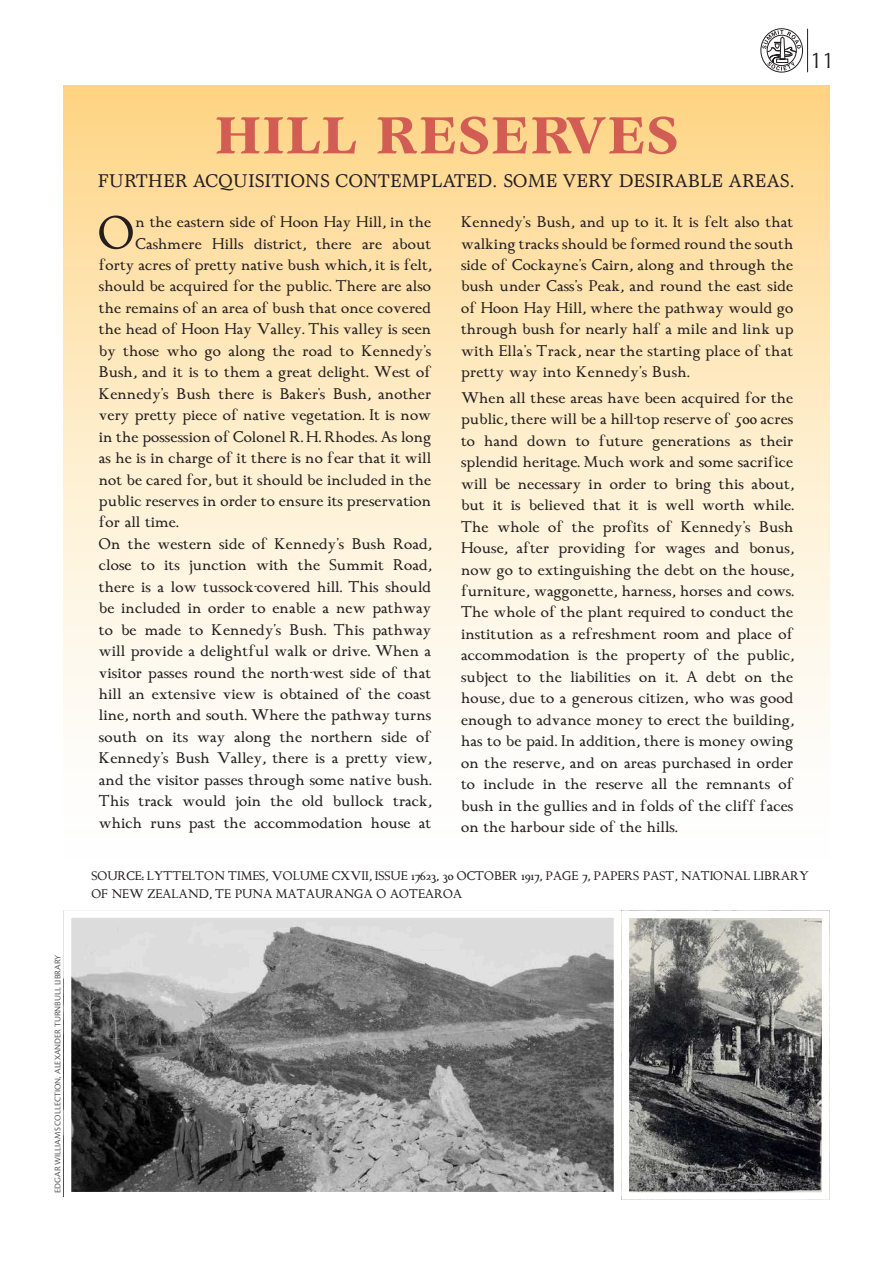
<style>
.page{position:relative;width:893px;height:1263px;background:#fff}
.page>*{position:absolute;margin:0;border:0;box-sizing:border-box;transform-origin:0 0}
.t1{font:800 52.5px "Garth Graphic";color:#d15d54}
.t2{font:50.1px "Chanticleer Roman";color:#231f20}
.t3{font:21px "Shannon";color:#231f20}
.t4{font:18.6px "Garth Graphic";color:#231f20}
.t5{font:16.8px/21.5px "Chanticleer Roman";color:#231f20;text-align:justify}
.t6{font:13.5px/18px "Chanticleer Roman";color:#231f20}
.t7{font:9px "Cronos Pro";color:#57585a}
</style>
<div class="page">
<div style="left:761px;top:29px;width:42px;height:43px;border:1px solid #231f20;border-radius:50%"></div>
<svg style="left:762px;top:30px;width:39px;height:41px"></svg>
<hr style="left:807px;top:29px;width:1px;height:43px;background:#231f20">
<div style="left:64px;top:85px;width:765px;height:819px;background:linear-gradient(to bottom,#fed88d,#feffff)"></div>
<img style="left:73px;top:919px;width:539px;height:271px">
<div style="left:64px;top:910px;width:557px;height:289px;border:8px solid #fff"></div>
<img style="left:630px;top:919px;width:190px;height:272px">
<div style="left:621px;top:910px;width:208px;height:290px;border:8px solid #fff"></div>
<p class="t7" style="left:53px;top:1193px;width:240px;rotate:-90deg">EDGAR WILLIAMS COLLECTION, ALEXANDER TURNBULL LIBRARY</p>
<h1 class="t1" style="left:214px;top:104px;width:466px">HILL RESERVES</h1>
<p class="t4" style="left:98px;top:169px;width:699px">FURTHER ACQUISITIONS CONTEMPLATED. SOME VERY DESIRABLE AREAS.</p>
<p class="t3" style="left:810px;top:48px;width:26px">11</p>
<p class="t5" style="left:461px;top:212px;width:334px">Kennedy’s Bush, and up to it. It is felt also that walking tracks should be formed round the south side of Cockayne’s Cairn, along and through the bush under Cass’s Peak, and round the east side of Hoon Hay Hill, where the pathway would go through bush for nearly half a mile and link up with Ella’s Track, near the starting place of that pretty way into Kennedy’s Bush.</p>
<p class="t5" style="left:461px;top:388px;width:334px">When all these areas have been acquired for the public, there will be a hill-top reserve of 500 acres to hand down to future generations as their splendid heritage. Much work and some sacrifice will be necessary in order to bring this about, but it is believed that it is well worth while.<br>The whole of the profits of Kennedy’s Bush House, after providing for wages and bonus, now go to extinguishing the debt on the house, furniture, waggonette, harness, horses and cows.<br>The whole of the plant required to conduct the institution as a refreshment room and place of accommodation is the property of the public, subject to the liabilities on it. A debt on the house, due to a generous citizen, who was good enough to advance money to erect the building, has to be paid. In addition, there is money owing on the reserve, and on areas purchased in order to include in the reserve all the remnants of bush in the gullies and in folds of the cliff faces on the harbour side of the hills.</p>
<p class="t6" style="left:92px;top:868px;width:719px">SOURCE: LYTTELTON TIMES, VOLUME CXVII, ISSUE 17623, 30 OCTOBER 1917, PAGE 7, PAPERS PAST, NATIONAL LIBRARY<br>OF NEW ZEALAND, TE PUNA MATAURANGA O AOTEAROA</p>
<h2 class="t2" style="left:99px;top:207px;width:38px">O</h2>
<p class="t5" style="left:136px;top:212px;width:297px">n the eastern side of Hoon Hay Hill, in the</p>
<p class="t5" style="left:136px;top:233px;width:297px">Cashmere Hills district, there are about</p>
<p class="t5" style="left:99px;top:255px;width:334px">forty acres of pretty native bush which, it is felt,</p>
<p class="t5" style="left:99px;top:276px;width:334px">should be acquired for the public. There are also</p>
<p class="t5" style="left:99px;top:298px;width:334px">the remains of an area of bush that once covered</p>
<p class="t5" style="left:99px;top:319px;width:334px">the head of Hoon Hay Valley. This valley is seen</p>
<p class="t5" style="left:99px;top:341px;width:334px">by those who go along the road to Kennedy’s</p>
<p class="t5" style="left:99px;top:362px;width:334px">Bush, and it is to them a great delight. West of</p>
<p class="t5" style="left:99px;top:383px;width:334px">Kennedy’s Bush there is Baker's Bush, another</p>
<p class="t5" style="left:99px;top:405px;width:334px">very pretty piece of native vegetation. It is now</p>
<p class="t5" style="left:99px;top:426px;width:334px">in the possession of Colonel R. H. Rhodes. As long</p>
<p class="t5" style="left:99px;top:448px;width:334px">as he is in charge of it there is no fear that it will</p>
<p class="t5" style="left:99px;top:469px;width:334px">not be cared for, but it should be included in the</p>
<p class="t5" style="left:99px;top:491px;width:334px">public reserves in order to ensure its preservation</p>
<p class="t5" style="left:99px;top:512px;width:81px">for all time.</p>
<p class="t5" style="left:99px;top:534px;width:334px">On the western side of Kennedy’s Bush Road,</p>
<p class="t5" style="left:99px;top:555px;width:334px">close to its junction with the Summit Road,</p>
<p class="t5" style="left:99px;top:577px;width:334px">there is a low tussock-covered hill. This should</p>
<p class="t5" style="left:99px;top:598px;width:334px">be included in order to enable a new pathway</p>
<p class="t5" style="left:99px;top:619px;width:334px">to be made to Kennedy’s Bush. This pathway</p>
<p class="t5" style="left:99px;top:641px;width:334px">will provide a delightful walk or drive. When a</p>
<p class="t5" style="left:99px;top:662px;width:334px">visitor passes round the north-west side of that</p>
<p class="t5" style="left:99px;top:684px;width:334px">hill an extensive view is obtained of the coast</p>
<p class="t5" style="left:99px;top:705px;width:334px">line, north and south. Where the pathway turns</p>
<p class="t5" style="left:99px;top:727px;width:334px">south on its way along the northern side of</p>
<p class="t5" style="left:99px;top:748px;width:334px">Kennedy’s Bush Valley, there is a pretty view,</p>
<p class="t5" style="left:99px;top:770px;width:334px">and the visitor passes through some native bush.</p>
<p class="t5" style="left:99px;top:791px;width:334px">This track would join the old bullock track,</p>
<p class="t5" style="left:99px;top:812px;width:334px">which runs past the accommodation house at</p>
</div>
